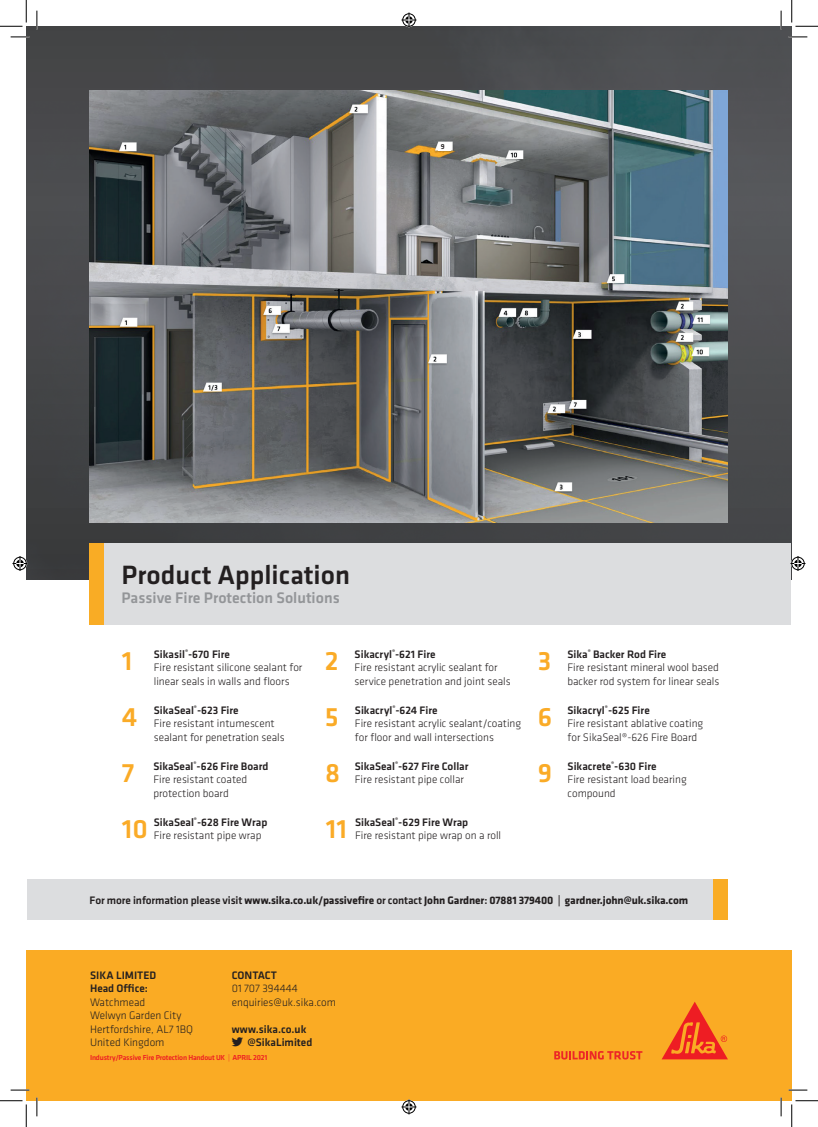
<style>
.page{position:relative;width:818px;height:1127px;background:#fff}
.page>*{position:absolute;margin:0;border:0;box-sizing:border-box;transform-origin:0 0}
.t1{font:500 27.5px "Klavika";color:#231f20}
.t2{font:500 27.5px "Klavika";color:#faab27}
.t3{font:500 15.88px "Klavika";color:#939598}
.t4{font:300 11.25px/13.5px "Klavika";color:#231f20}
.t5{font:700 11.25px "Klavika";letter-spacing:-.01em;color:#231f20}
.t6{font:500 11.25px/13.5px "Klavika";color:#231f20}
.t7{font:500 7.5px "Klavika";letter-spacing:-.02em;color:#ee1d23}
.t8{font:500 7.5px "Klavika";color:#231f20}
.s1{font-weight:500}
.s2{font-weight:300}
</style>
<div class="page">
<div style="left:26px;top:949px;width:766px;height:151px;background:#faab24"></div>
<svg style="left:554px;top:1051px;width:88px;height:8px"></svg>
<svg style="left:662px;top:1002px;width:66px;height:57px"></svg>
<div style="left:27px;top:879px;width:701px;height:40px;background:#dcdddf"></div>
<div style="left:714px;top:879px;width:14px;height:40px;background:#f9ac25"></div>
<img style="left:26px;top:26px;width:766px;height:553px">
<div style="left:90px;top:543px;width:701px;height:81px;background:#dcdddf"></div>
<div style="left:90px;top:543px;width:14px;height:81px;background:#f9ac25"></div>
<img style="left:90px;top:90px;width:638px;height:432px">
<div style="left:439px;top:143px;width:12px;height:7px;background:#fff"></div>
<svg style="left:11px;top:36px;width:18px;height:2px"></svg>
<svg style="left:788px;top:36px;width:19px;height:2px"></svg>
<svg style="left:11px;top:1089px;width:18px;height:1px"></svg>
<svg style="left:788px;top:1089px;width:19px;height:1px"></svg>
<svg style="left:36px;top:11px;width:2px;height:18px"></svg>
<svg style="left:36px;top:1097px;width:2px;height:18px"></svg>
<svg style="left:780px;top:11px;width:2px;height:18px"></svg>
<svg style="left:780px;top:1097px;width:2px;height:18px"></svg>
<svg style="left:0;top:0;width:27px;height:27px"></svg>
<svg style="left:0;top:1100px;width:27px;height:26px"></svg>
<svg style="left:791px;top:0;width:27px;height:27px"></svg>
<svg style="left:791px;top:1100px;width:27px;height:26px"></svg>
<svg style="left:401px;top:13px;width:15px;height:15px"></svg>
<svg style="left:401px;top:1099px;width:15px;height:15px"></svg>
<svg style="left:13px;top:556px;width:15px;height:15px"></svg>
<svg style="left:790px;top:556px;width:15px;height:15px"></svg>
<p class="t8" style="left:441px;top:143px;width:5px">9</p>
<h1 class="t1" style="left:122px;top:559px;width:230px">Product Application</h1>
<h2 class="t3" style="left:122px;top:588px;width:220px">Passive Fire Protection Solutions</h2>
<h1 class="t2" style="left:122px;top:645px;width:12px">1</h1>
<p class="t4" style="left:154px;top:647px;width:150px"><span class="s1">Sikasil</span><sup>®</sup><span class="s1">-670 Fire<br></span>Fire resistant silicone sealant for linear seals in walls and floors</p>
<h1 class="t2" style="left:122px;top:701px;width:17px">4</h1>
<p class="t4" style="left:154px;top:703px;width:132px"><span class="s1">SikaSeal</span><sup>®</sup><span class="s1">-623 Fire<br></span>Fire resistant intumescent sealant for penetration seals</p>
<h1 class="t2" style="left:122px;top:757px;width:14px">7</h1>
<p class="t4" style="left:153px;top:759px;width:117px"><span class="s1">SikaSeal</span><sup>®</sup><span class="s1">-626 Fire Board<br></span>Fire resistant coated protection board</p>
<h1 class="t2" style="left:122px;top:813px;width:28px">10</h1>
<p class="t4" style="left:154px;top:815px;width:115px"><span class="s1">SikaSeal</span><sup>®</sup><span class="s1">-628 Fire Wrap<br></span>Fire resistant pipe wrap</p>
<h1 class="t2" style="left:325px;top:645px;width:15px">2</h1>
<p class="t4" style="left:355px;top:647px;width:157px"><span class="s1">Sikacryl</span><sup>®</sup><span class="s1">-621 Fire<br></span>Fire resistant acrylic sealant for service penetration and joint seals</p>
<h1 class="t2" style="left:325px;top:701px;width:15px">5</h1>
<p class="t4" style="left:355px;top:703px;width:168px"><span class="s1">Sikacryl</span><sup>®</sup><span class="s1">-624 Fire<br></span>Fire resistant acrylic sealant/coating for floor and wall intersections</p>
<h1 class="t2" style="left:325px;top:757px;width:17px">8</h1>
<p class="t4" style="left:355px;top:759px;width:115px"><span class="s1">SikaSeal</span><sup>®</sup><span class="s1">-627 Fire Collar<br></span>Fire resistant pipe collar</p>
<p class="t6" style="left:355px;top:815px;width:115px">SikaSeal<sup>®</sup>-629 Fire Wrap</p>
<h1 class="t2" style="left:326px;top:813px;width:23px">11</h1>
<p class="t4" style="left:355px;top:829px;width:148px">Fire resistant pipe wrap on a roll</p>
<h1 class="t2" style="left:538px;top:645px;width:15px">3</h1>
<p class="t4" style="left:567px;top:647px;width:153px"><span class="s1">Sika</span><sup>®</sup> <span class="s1">Backer Rod Fire<br></span>Fire resistant mineral wool based backer rod system for linear seals</p>
<h1 class="t2" style="left:538px;top:701px;width:16px">6</h1>
<p class="t4" style="left:567px;top:703px;width:137px"><span class="s1">Sikacryl</span><sup>®</sup><span class="s1">-625 Fire<br></span>Fire resistant ablative coating for SikaSeal®-626 Fire Board</p>
<h1 class="t2" style="left:538px;top:757px;width:16px">9</h1>
<p class="t4" style="left:568px;top:759px;width:121px"><span class="s1">Sikacrete</span><sup>®</sup><span class="s1">-630 Fire<br></span>Fire resistant load bearing compound</p>
<p class="t5" style="left:90px;top:893px;width:600px"><span class="s1">For more information please visit</span> www.sika.co.uk/passivefire <span class="s1">or contact</span> John Gardner<span class="s1">:</span> 07881 379400 <span class="s1">|</span> gardner.john@uk.sika.com</p>
<p class="t6" style="left:90px;top:968px;width:68px">SIKA LIMITED<br>Head Office:</p>
<p class="t4" style="left:90px;top:995px;width:105px">Watchmead<br>Welwyn Garden City<br>Hertfordshire, AL7 1BQ<br>United Kingdom</p>
<p class="t6" style="left:232px;top:968px;width:47px">CONTACT</p>
<p class="t4" style="left:232px;top:981px;width:106px">01 707 394444 enquiries@uk.sika.com</p>
<p class="t6" style="left:232px;top:1022px;width:76px">www.sika.co.uk</p>
<p class="t6" style="left:232px;top:1035px;width:82px">▼▼ @SikaLimited</p>
<p class="t7" style="left:90px;top:1052px;width:179px">Industry/Passive Fire Protection Handout UK <span class="s2">|</span> APRIL 2021</p>
</div>
